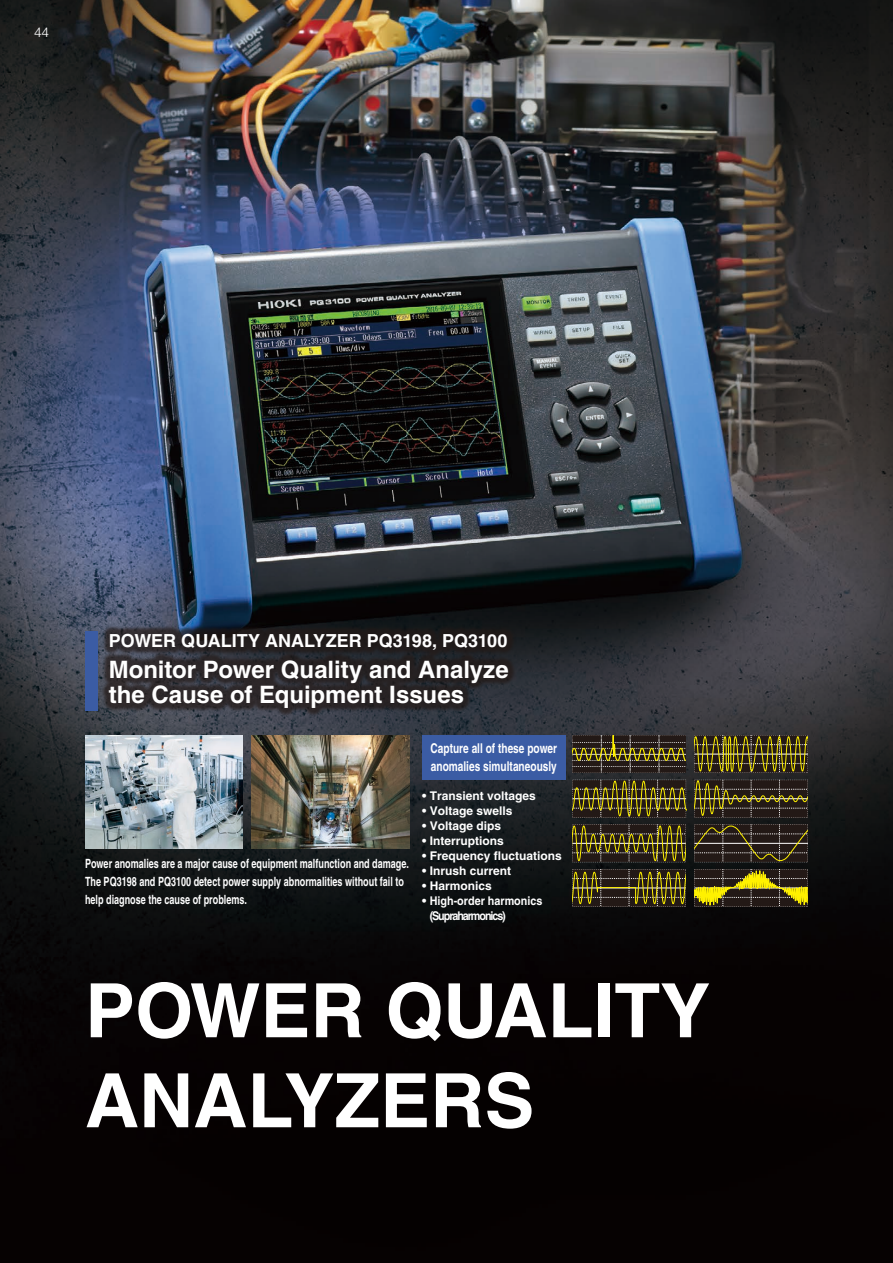
<style>
.page{position:relative;width:893px;height:1263px;background:#fff}
.page>*{position:absolute;margin:0;border:0;box-sizing:border-box;transform-origin:0 0}
.t1{font:700 75px/90px "Helvetica LT Std";color:#fff}
.t2{font:700 24px/25.5px "Helvetica LT Std";color:#fff}
.t3{font:700 18px "Helvetica LT Std";color:#fff}
.t4{font:700 13.5px/18px "Helvetica LT Std";color:#fff;scale:.75 1}
.t5{font:300 13.5px "Helvetica LT Std";color:#fff}
.t6{font:700 12.75px/18px "Helvetica LT Std";color:#fff;scale:.71 1}
.t7{font:700 12px/15px "Helvetica LT Std";color:#fff}
</style>
<div class="page">
<img style="left:0;top:0;width:893px;height:1263px">
<svg style="left:572px;top:824px;width:114px;height:38px"></svg>
<svg style="left:572px;top:780px;width:114px;height:38px"></svg>
<svg style="left:694px;top:735px;width:114px;height:38px"></svg>
<svg style="left:694px;top:824px;width:114px;height:38px"></svg>
<svg style="left:694px;top:869px;width:114px;height:38px"></svg>
<svg style="left:694px;top:780px;width:114px;height:38px"></svg>
<svg style="left:572px;top:869px;width:114px;height:38px"></svg>
<svg style="left:572px;top:735px;width:114px;height:38px"></svg>
<div style="left:422px;top:735px;width:144px;height:45px;background:#3b5ca4"></div>
<img style="left:85px;top:735px;width:157px;height:113px">
<img style="left:252px;top:735px;width:157px;height:113px">
<div style="left:101px;top:625px;width:415px;height:91px;background:#231916;opacity:.7"></div>
<div style="left:85px;top:632px;width:13px;height:79px;background:#3b5ca4"></div>
<p class="t5" style="left:34px;top:24px;width:17px">44</p>
<h3 class="t3" style="left:109px;top:630px;width:400px">POWER QUALITY ANALYZER PQ3198, PQ3100</h3>
<h2 class="t2" style="left:109px;top:656px;width:401px">Monitor Power Quality and Analyze the Cause of Equipment Issues</h2>
<p class="t6" style="left:85px;top:855px;width:458px">Power anomalies are a major cause of equipment malfunction and damage.<br>The PQ3198 and PQ3100 detect power supply abnormalities without fail to help diagnose the cause of problems.</p>
<p class="t4" style="left:431px;top:739px;width:170px">Capture all of these power anomalies simultaneously</p>
<p class="t7" style="left:422px;top:788px;width:115px">• Transient voltages</p>
<p class="t7" style="left:422px;top:803px;width:92px">• Voltage swells</p>
<p class="t7" style="left:422px;top:818px;width:80px">• Voltage dips</p>
<p class="t7" style="left:422px;top:833px;width:83px">• Interruptions</p>
<p class="t7" style="left:422px;top:848px;width:141px">• Frequency fluctuations</p>
<p class="t7" style="left:422px;top:863px;width:90px">• Inrush current</p>
<p class="t7" style="left:422px;top:878px;width:71px">• Harmonics</p>
<p class="t7" style="left:430px;top:893px;width:114px;text-indent:-8px">• High-order harmonics (Supraharmonics)</p>
<h1 class="t1" style="left:85px;top:965px;width:627px">POWER QUALITY<br>ANALYZERS</h1>
</div>
